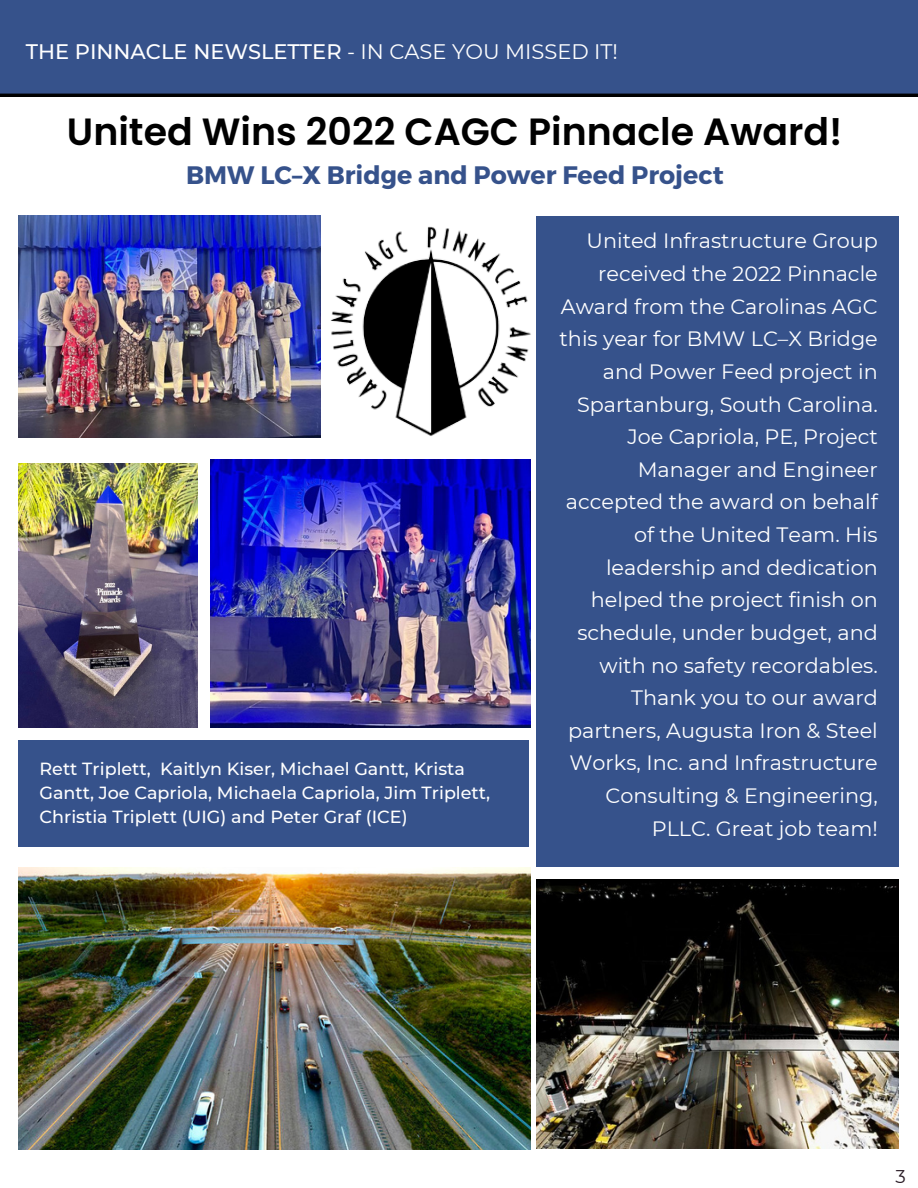
<style>
.page{position:relative;width:918px;height:1188px;background:#fff}
.page>*{position:absolute;margin:0;border:0;box-sizing:border-box;transform-origin:0 0}
.t1{font:600 37.95px "Poppins";color:#000}
.t2{font:700 25.2px "Montserrat";color:#36528b}
.t3{font:500 21px "Montserrat";color:#fff}
.t4{font:20.7px/32.7px "Montserrat";color:#fff;text-align:right}
.t5{font:18.45px "Montserrat";color:#291b25}
.t6{font:500 17.55px/24.3px "Montserrat";color:#fff}
.s1{font-weight:400}
</style>
<div class="page">
<div style="left:536px;top:216px;width:363px;height:651px;background:#36528b"></div>
<img style="left:18px;top:216px;width:303px;height:221px">
<img style="left:211px;top:460px;width:319px;height:267px">
<img style="left:18px;top:463px;width:179px;height:265px">
<img style="left:18px;top:868px;width:512px;height:281px">
<img style="left:536px;top:880px;width:362px;height:269px">
<img style="left:330px;top:226px;width:201px;height:210px">
<div style="left:0;top:0;width:918px;height:94px;background:#36528b"></div>
<div style="left:18px;top:740px;width:511px;height:106px;background:#36528b"></div>
<hr style="left:0;top:94px;width:918px;height:3px;background:#000">
<p class="t3" style="left:26px;top:38px;width:594px">THE PINNACLE NEWSLETTER <span class="s1">- IN CASE YOU MISSED IT!</span></p>
<h1 class="t1" style="left:67px;top:105px;width:777px">United Wins 2022 CAGC Pinnacle Award!</h1>
<p class="t2" style="left:186px;top:159px;width:539px">BMW LC–X Bridge and Power Feed Project</p>
<p class="t6" style="left:40px;top:757px;width:452px">Rett Triplett, Kaitlyn Kiser, Michael Gantt, Krista<br>Gantt, Joe Capriola, Michaela Capriola, Jim Triplett,<br>Christia Triplett (UIG) and Peter Graf (ICE)</p>
<p class="t4" style="left:560px;top:225px;width:320px">United Infrastructure Group received the 2022 Pinnacle<br>Award from the Carolinas AGC this year for BMW LC–X Bridge and Power Feed project in<br>Spartanburg, South Carolina.<br>Joe Capriola, PE, Project<br>Manager and Engineer accepted the award on behalf of the United Team. His leadership and dedication helped the project finish on schedule, under budget, and with no safety recordables.<br>Thank you to our award partners, Augusta Iron &amp; Steel<br>Works, Inc. and Infrastructure<br>Consulting &amp; Engineering,<br>PLLC. Great job team!</p>
<p class="t5" style="left:896px;top:1165px;width:12px">3</p>
</div>
